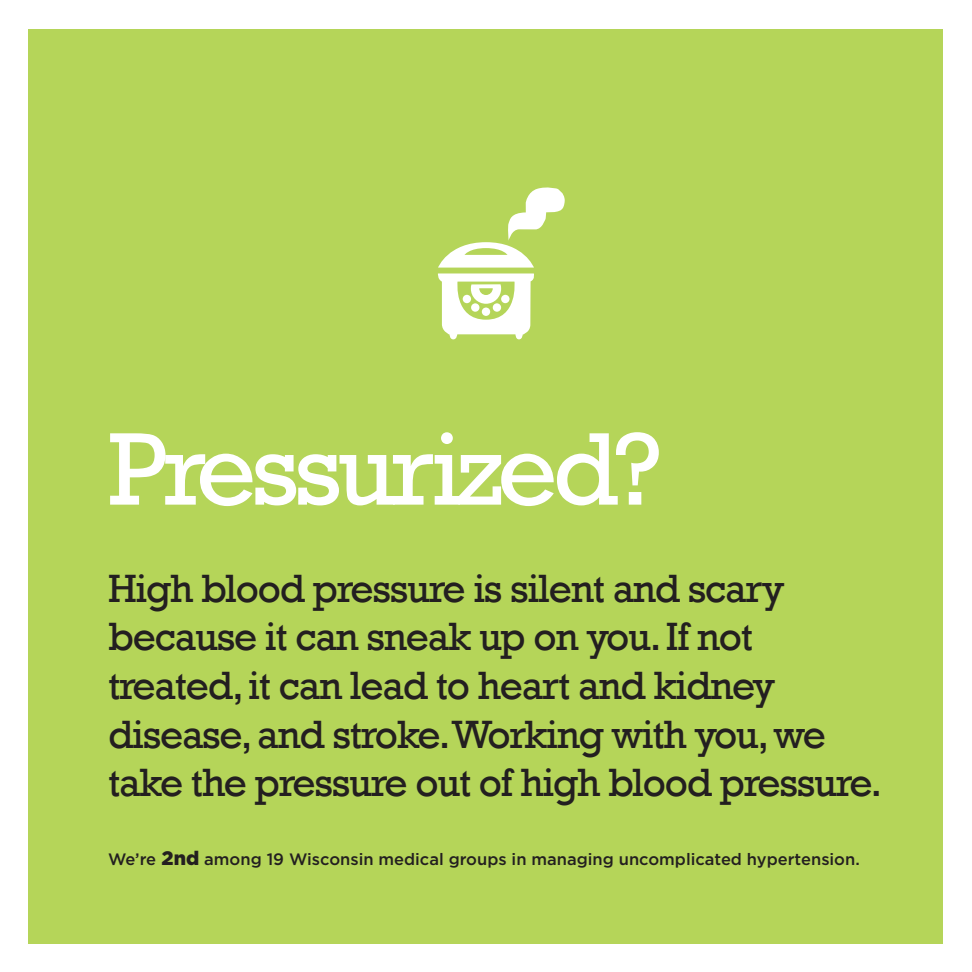
<style>
.page{position:relative;width:972px;height:972px;background:#fff}
.page>*{position:absolute;margin:0;border:0;box-sizing:border-box;transform-origin:0 0}
.t1{font:105px "Rockwell";letter-spacing:-.05em;color:#fff}
.t2{font:40.5px/48.6px "Rockwell";letter-spacing:-.03em;color:#231f20}
.t3{font:500 16.5px "Gotham";color:#231f20}
.s1{font-weight:900;font-size:19.5px}
</style>
<div class="page">
<div style="left:29px;top:29px;width:914px;height:914px;background:#b5d559"></div>
<svg style="left:437px;top:187px;width:128px;height:152px"></svg>
<h1 class="t1" style="left:108px;top:409px;width:556px">Pressurized?</h1>
<p class="t2" style="left:108px;top:565px;width:776px">High blood pressure is silent and scary because it can sneak up on you. If not treated, it can lead to heart and kidney disease, and stroke.Working with you, we take the pressure out of high blood pressure.</p>
<p class="t3" style="left:108px;top:849px;width:753px">We’re <span class="s1">2nd</span> among 19 Wisconsin medical groups in managing uncomplicated hypertension.</p>
</div>
